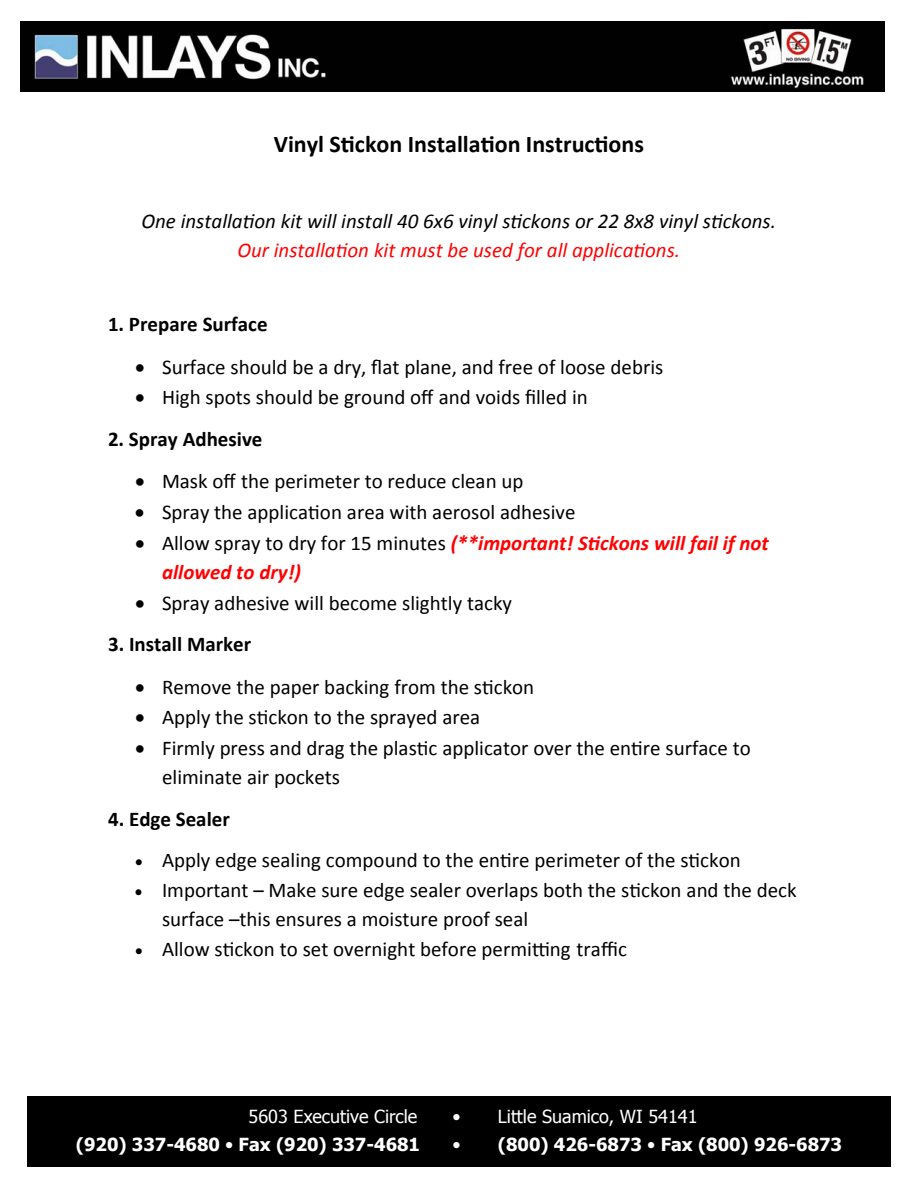
<style>
.page{position:relative;width:918px;height:1188px;background:#fff}
.page>*{position:absolute;margin:0;border:0;box-sizing:border-box;transform-origin:0 0}
.t1{font:700 24px "Calibri";color:#000}
.t2{font:21px/29.5px "Calibri";color:#000}
.t3{font:italic 700 21px/29.5px "Calibri";color:#f00}
.t4{font:italic 21px "Calibri";color:#000}
.t5{font:700 21px "Calibri";color:#000}
.t6{font:italic 21px "Calibri";color:#f00}
.t7{font:700 18px "Tahoma";color:#fff}
.t8{font:18px "Tahoma";color:#fff}
.s1{color:#000}
.s2{font-weight:400;font-style:normal;color:#000}
.s3{font-weight:400}
</style>
<div class="page">
<img style="left:21px;top:22px;width:864px;height:69px">
<div style="left:27px;top:1096px;width:864px;height:70px;background:#000"></div>
<p class="t1" style="left:274px;top:127px;width:372px">Vinyl Stickon Installation Instructions</p>
<p class="t4" style="left:141px;top:206px;width:636px">One installation kit will install 40 6x6 vinyl stickons or 22 8x8 vinyl stickons.</p>
<p class="t6" style="left:237px;top:236px;width:444px">Our installation kit must be used for all applications.</p>
<p class="t5" style="left:108px;top:309px;width:161px">1. Prepare Surface</p>
<p class="t2" style="left:135px;top:351px;width:530px">• Surface should be a dry, flat plane, and free of loose debris</p>
<p class="t2" style="left:135px;top:382px;width:454px">• High spots should be ground off and voids filled in</p>
<p class="t5" style="left:108px;top:424px;width:156px">2. Spray Adhesive</p>
<p class="t2" style="left:135px;top:466px;width:390px">• Mask off the perimeter to reduce clean up</p>
<p class="t2" style="left:135px;top:497px;width:442px">• Spray the application area with aerosol adhesive</p>
<p class="t3" style="left:162px;top:527px;width:608px;text-indent:-27px"><span class="s1">•</span> <span class="s2">Allow spray to dry for 15 minutes</span> (**important! Stickons will fail if not allowed to dry!)</p>
<p class="t2" style="left:135px;top:587px;width:379px">• Spray adhesive will become slightly tacky</p>
<p class="t5" style="left:108px;top:629px;width:145px">3. Install Marker</p>
<p class="t2" style="left:135px;top:671px;width:401px">• Remove the paper backing from the stickon</p>
<p class="t2" style="left:135px;top:702px;width:347px">• Apply the stickon to the sprayed area</p>
<p class="t2" style="left:162px;top:733px;width:590px;text-indent:-27px">• Firmly press and drag the plastic applicator over the entire surface to eliminate air pockets</p>
<p class="t5" style="left:108px;top:804px;width:123px">4. Edge Sealer</p>
<p class="t2" style="left:135px;top:845px;width:607px">• Apply edge sealing compound to the entire perimeter of the stickon</p>
<p class="t2" style="left:162px;top:875px;width:636px;text-indent:-27px">• Important – Make sure edge sealer overlaps both the stickon and the deck surface –this ensures a moisture proof seal</p>
<p class="t2" style="left:135px;top:933px;width:493px">• Allow stickon to set overnight before permitting traffic</p>
<p class="t8" style="left:249px;top:1104px;width:170px">5603 Executive Circle</p>
<p class="t8" style="left:452px;top:1104px;width:247px">• Little Suamico, WI 54141</p>
<p class="t7" style="left:76px;top:1132px;width:346px">(920) 337-4680 <span class="s3">•</span> Fax (920) 337-4681</p>
<p class="t7" style="left:452px;top:1132px;width:391px"><span class="s3">•</span> (800) 426-6873 <span class="s3">•</span> Fax (800) 926-6873</p>
</div>
